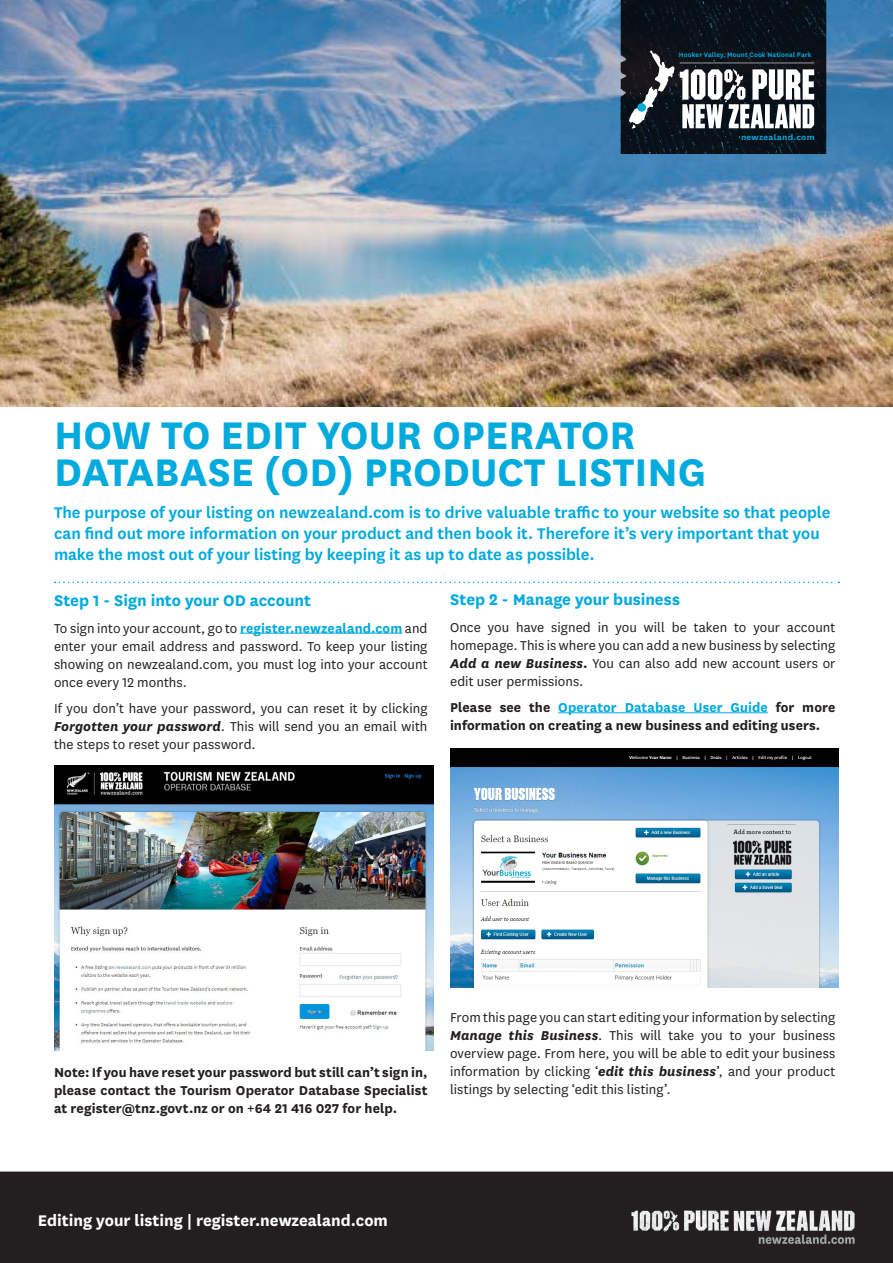
<style>
.page{position:relative;width:893px;height:1263px;background:#fff}
.page>*{position:absolute;margin:0;border:0;box-sizing:border-box;transform-origin:0 0}
.t1{font:700 45px/37.5px "National";color:#03aade}
.t2{font:600 18px/21px "National";letter-spacing:-.005em;color:#03aade}
.t3{font:700 18px "National";color:#03aade}
.t4{font:700 18px "National";color:#fff}
.t5{font:15px/18px "National";letter-spacing:.005em;color:#231f20;text-align:justify}
.t6{font:700 15px/18px "National";letter-spacing:.005em;color:#231f20;text-align:justify}
.t7{font:600 9px "National";letter-spacing:.02em;color:#03aade;scale:1.12 1}
.t8{font:600 7.5px "National";letter-spacing:.02em;color:#03aade}
.s1{font-weight:700;color:#03aade}
.s2{font-weight:700;font-style:italic}
.s3{font-weight:700}
.s4{color:#03aade}
</style>
<div class="page">
<img style="left:0;top:0;width:893px;height:406px">
<svg style="left:55px;top:582px;width:784px;height:1px"></svg>
<img style="left:615px;top:0;width:217px;height:154px">
<svg style="left:629px;top:50px;width:185px;height:79px"></svg>
<div style="left:637px;top:103px;width:9px;height:9px;background:#03aade;border-radius:50%"></div>
<hr style="left:240px;top:633px;width:162px;height:1px;background:#03aade">
<img style="left:450px;top:748px;width:389px;height:239px">
<img style="left:54px;top:766px;width:379px;height:284px">
<div style="left:0;top:1171px;width:893px;height:92px;background:#231f20"></div>
<img style="left:623px;top:1202px;width:232px;height:46px">
<hr style="left:558px;top:712px;width:210px;height:1px;background:#03aade">
<div style="left:519px;top:974px;width:84px;height:8px;background:#fff"></div>
<p class="t8" style="left:679px;top:50px;width:134px">Hooker Valley, Mount Cook National Park</p>
<p class="t7" style="left:741px;top:131px;width:67px">newzealand.com</p>
<h1 class="t1" style="left:54px;top:413px;width:654px">HOW TO EDIT YOUR OPERATOR<br>DATABASE (OD) PRODUCT LISTING</h1>
<p class="t2" style="left:54px;top:501px;width:778px">The purpose of your listing on newzealand.com is to drive valuable traffic to your website so that people can find out more information on your product and then book it. Therefore it’s very important that you make the most out of your listing by keeping it as up to date as possible.</p>
<p class="t3" style="left:54px;top:588px;width:258px">Step 1 - Sign into your OD account</p>
<p class="t5" style="left:54px;top:618px;width:375px">To sign into your account, go to <span class="s1">register.newzealand.com</span> and enter your email address and password. To keep your listing showing on newzealand.com, you must log into your account once every 12 months.</p>
<p class="t5" style="left:54px;top:699px;width:375px">If you don’t have your password, you can reset it by clicking <span class="s2">Forgotten your password</span>. This will send you an email with the steps to reset your password.</p>
<p class="t3" style="left:450px;top:587px;width:231px">Step 2 - Manage your business</p>
<p class="t5" style="left:450px;top:618px;width:387px">Once you have signed in you will be taken to your account homepage. This is where you can add a new business by selecting <span class="s2">Add a new Business</span><span class="s3">.</span> You can also add new account users or edit user permissions.</p>
<p class="t6" style="left:450px;top:698px;width:387px">Please see the <span class="s4">Operator Database User Guide</span> for more information on creating a new business and editing users.</p>
<p class="t6" style="left:54px;top:1062px;width:375px">Note: If you have reset your password but still can’t sign in, please contact the Tourism Operator Database Specialist at register@tnz.govt.nz or on +64 21 416 027 for help.</p>
<p class="t5" style="left:450px;top:1008px;width:387px">From this page you can start editing your information by selecting <span class="s2">Manage this Business</span>. This will take you to your business overview page. From here, you will be able to edit your business information by clicking ‘<span class="s2">edit this business</span>’, and your product listings by selecting ‘edit this listing’.</p>
<p class="t4" style="left:38px;top:1208px;width:352px">Editing your listing | register.newzealand.com</p>
</div>
